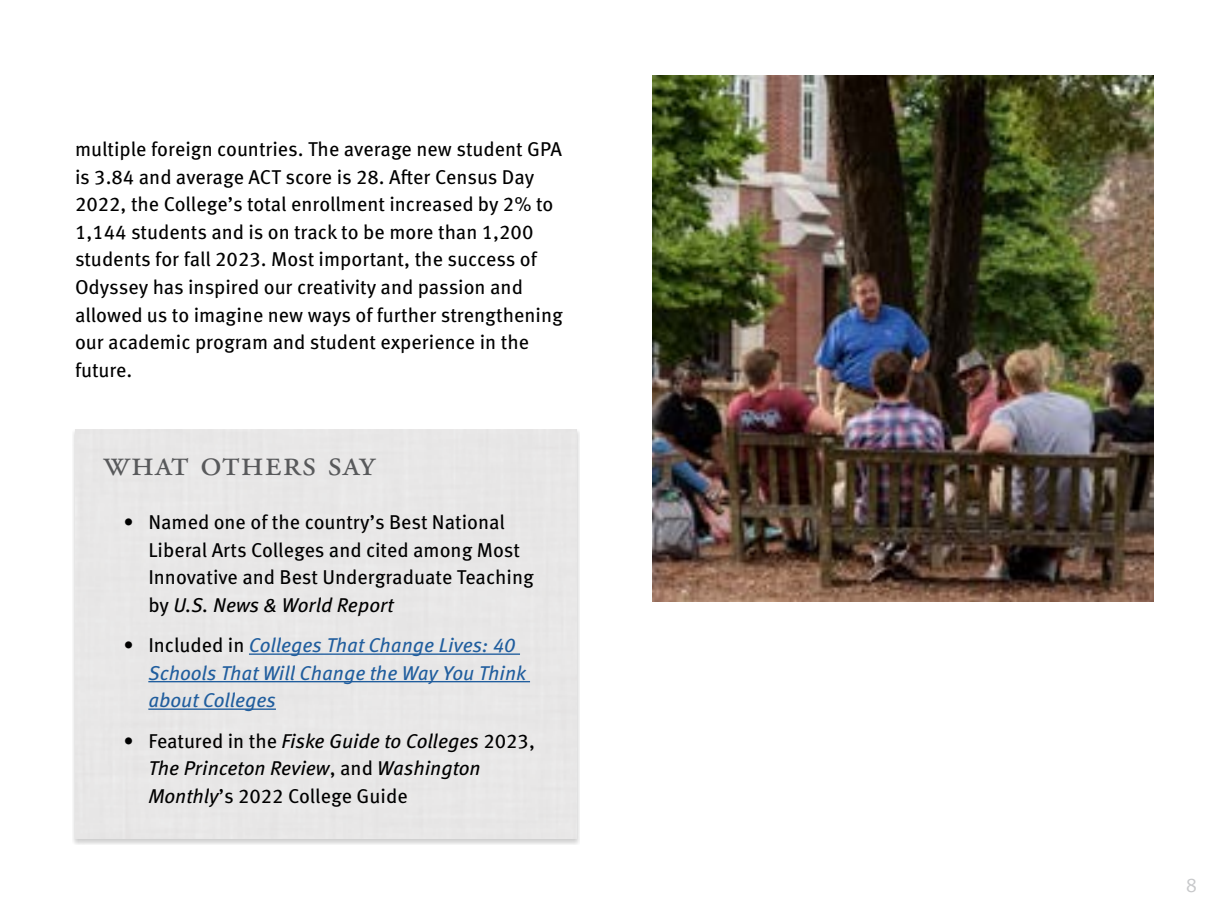
<style>
.page{position:relative;width:1229px;height:922px;background:#fff}
.page>*{position:absolute;margin:0;border:0;box-sizing:border-box;transform-origin:0 0}
.t1{font:37.5px "Adobe Garamond Pro";letter-spacing:.03em;color:#58595b}
.t2{font:20px/27.5px "Meta OT";color:#000}
.t3{font:italic 20px/27.5px "Meta OT";color:#000}
.t4{font:italic 20px/27.5px "Meta OT";color:#215e9e}
.t5{font:20px "Meta OT Norm";color:#c7c8ca}
.s1{font-style:italic}
.s2{font-style:normal;color:#000}
.s3{font-style:normal}
</style>
<div class="page">
<img style="left:652px;top:75px;width:502px;height:526px">
<div style="left:72px;top:430px;width:508px;height:415px;background:#000;opacity:.2"></div>
<div style="left:75px;top:430px;width:502px;height:409px;background:#e8e7e7"></div>
<hr style="left:249px;top:653px;width:271px;height:2px;background:#215e9e">
<hr style="left:148px;top:681px;width:382px;height:1px;background:#215e9e">
<hr style="left:148px;top:708px;width:128px;height:2px;background:#215e9e">
<p class="t2" style="left:75px;top:136px;width:489px">multiple foreign countries. The average new student GPA is 3.84 and average ACT score is 28. After Census Day 2022, the College’s total enrollment increased by 2% to 1,144 students and is on track to be more than 1,200 students for fall 2023. Most important, the success of Odyssey has inspired our creativity and passion and allowed us to imagine new ways of further strengthening our academic program and student experience in the future.</p>
<h1 class="t1" style="left:103px;top:441px;width:274px">what others say</h1>
<p class="t2" style="left:148px;top:509px;width:387px;text-indent:-25px">• Named one of the country’s Best National Liberal Arts Colleges and cited among Most Innovative and Best Undergraduate Teaching by <span class="s1">U.S. News &amp; World Report</span></p>
<p class="t4" style="left:148px;top:632px;width:379px;text-indent:-25px"><span class="s2">• Included in</span> Colleges That Change Lives: 40<br>Schools That Will Change the Way You Think about Colleges</p>
<p class="t3" style="left:148px;top:727px;width:388px;text-indent:-25px"><span class="s3">• Featured in the</span> Fiske Guide to Colleges <span class="s3">2023,<br></span>The Princeton Review<span class="s3">, and</span> Washington<br>Monthly<span class="s3">’s 2022 College Guide</span></p>
<p class="t5" style="left:1186px;top:873px;width:13px">8</p>
</div>
